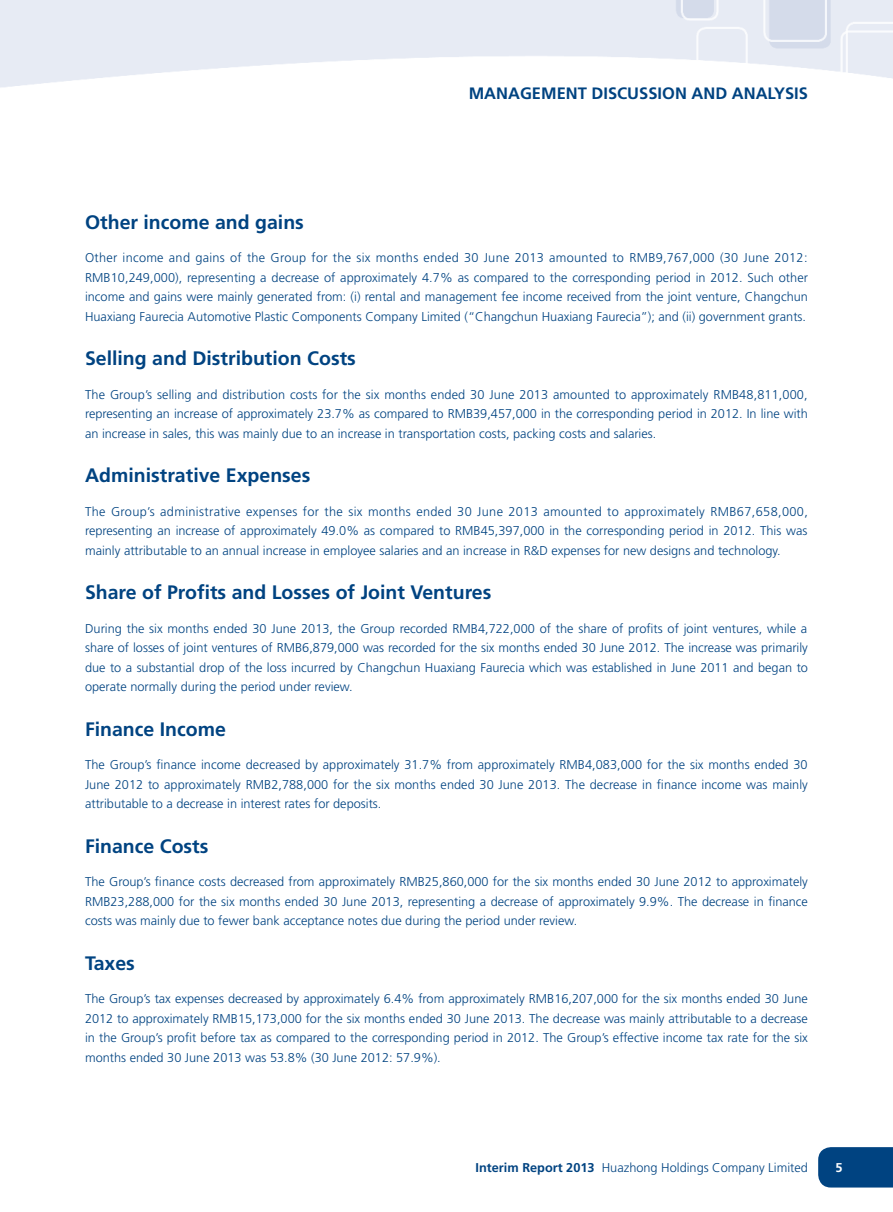
<style>
.page{position:relative;width:893px;height:1212px;background:#fff}
.page>*{position:absolute;margin:0;border:0;box-sizing:border-box;transform-origin:0 0}
.t1{font:700 19.5px "Frutiger LT Std";color:#004381}
.t2{font:700 16.5px "Frutiger LT Std";color:#004381}
.t3{font:300 12.75px/19.5px "Frutiger LT Std";color:#004381;text-align:justify}
.t4{font:700 12.75px "Frutiger LT Std";color:#fff}
.s1{font-weight:700}
</style>
<div class="page">
<img style="left:0;top:0;width:893px;height:88px">
<div style="left:818px;top:1147px;width:75px;height:40px;background:#004381"></div>
<p class="t2" style="left:469px;top:83px;width:341px">MANAGEMENT DISCUSSION AND ANALYSIS</p>
<h1 class="t1" style="left:85px;top:211px;width:220px">Other income and gains</h1>
<p class="t3" style="left:85px;top:248px;width:724px">Other income and gains of the Group for the six months ended 30 June 2013 amounted to RMB9,767,000 (30 June 2012:<br>RMB10,249,000), representing a decrease of approximately 4.7% as compared to the corresponding period in 2012. Such other income and gains were mainly generated from: (i) rental and management fee income received from the joint venture, Changchun Huaxiang Faurecia Automotive Plastic Components Company Limited (“Changchun Huaxiang Faurecia”); and (ii) government grants.</p>
<h1 class="t1" style="left:85px;top:347px;width:272px">Selling and Distribution Costs</h1>
<p class="t3" style="left:85px;top:385px;width:724px">The Group’s selling and distribution costs for the six months ended 30 June 2013 amounted to approximately RMB48,811,000, representing an increase of approximately 23.7% as compared to RMB39,457,000 in the corresponding period in 2012. In line with an increase in sales, this was mainly due to an increase in transportation costs, packing costs and salaries.</p>
<h1 class="t1" style="left:85px;top:464px;width:227px">Administrative Expenses</h1>
<p class="t3" style="left:85px;top:502px;width:724px">The Group’s administrative expenses for the six months ended 30 June 2013 amounted to approximately RMB67,658,000, representing an increase of approximately 49.0% as compared to RMB45,397,000 in the corresponding period in 2012. This was mainly attributable to an annual increase in employee salaries and an increase in R&amp;D expenses for new designs and technology.</p>
<h1 class="t1" style="left:85px;top:581px;width:408px">Share of Profits and Losses of Joint Ventures</h1>
<p class="t3" style="left:85px;top:619px;width:724px">During the six months ended 30 June 2013, the Group recorded RMB4,722,000 of the share of profits of joint ventures, while a share of losses of joint ventures of RMB6,879,000 was recorded for the six months ended 30 June 2012. The increase was primarily due to a substantial drop of the loss incurred by Changchun Huaxiang Faurecia which was established in June 2011 and began to operate normally during the period under review.</p>
<h1 class="t1" style="left:85px;top:718px;width:142px">Finance Income</h1>
<p class="t3" style="left:85px;top:755px;width:724px">The Group’s finance income decreased by approximately 31.7% from approximately RMB4,083,000 for the six months ended 30<br>June 2012 to approximately RMB2,788,000 for the six months ended 30 June 2013. The decrease in finance income was mainly attributable to a decrease in interest rates for deposits.</p>
<h1 class="t1" style="left:85px;top:835px;width:125px">Finance Costs</h1>
<p class="t3" style="left:85px;top:872px;width:724px">The Group’s finance costs decreased from approximately RMB25,860,000 for the six months ended 30 June 2012 to approximately RMB23,288,000 for the six months ended 30 June 2013, representing a decrease of approximately 9.9%. The decrease in finance costs was mainly due to fewer bank acceptance notes due during the period under review.</p>
<h1 class="t1" style="left:85px;top:952px;width:51px">Taxes</h1>
<p class="t3" style="left:85px;top:989px;width:724px">The Group’s tax expenses decreased by approximately 6.4% from approximately RMB16,207,000 for the six months ended 30 June 2012 to approximately RMB15,173,000 for the six months ended 30 June 2013. The decrease was mainly attributable to a decrease in the Group’s profit before tax as compared to the corresponding period in 2012. The Group’s effective income tax rate for the six months ended 30 June 2013 was 53.8% (30 June 2012: 57.9%).</p>
<p class="t3" style="left:476px;top:1157px;width:334px"><span class="s1">Interim Report 2013</span> Huazhong Holdings Company Limited</p>
<p class="t4" style="left:836px;top:1159px;width:9px">5</p>
</div>
